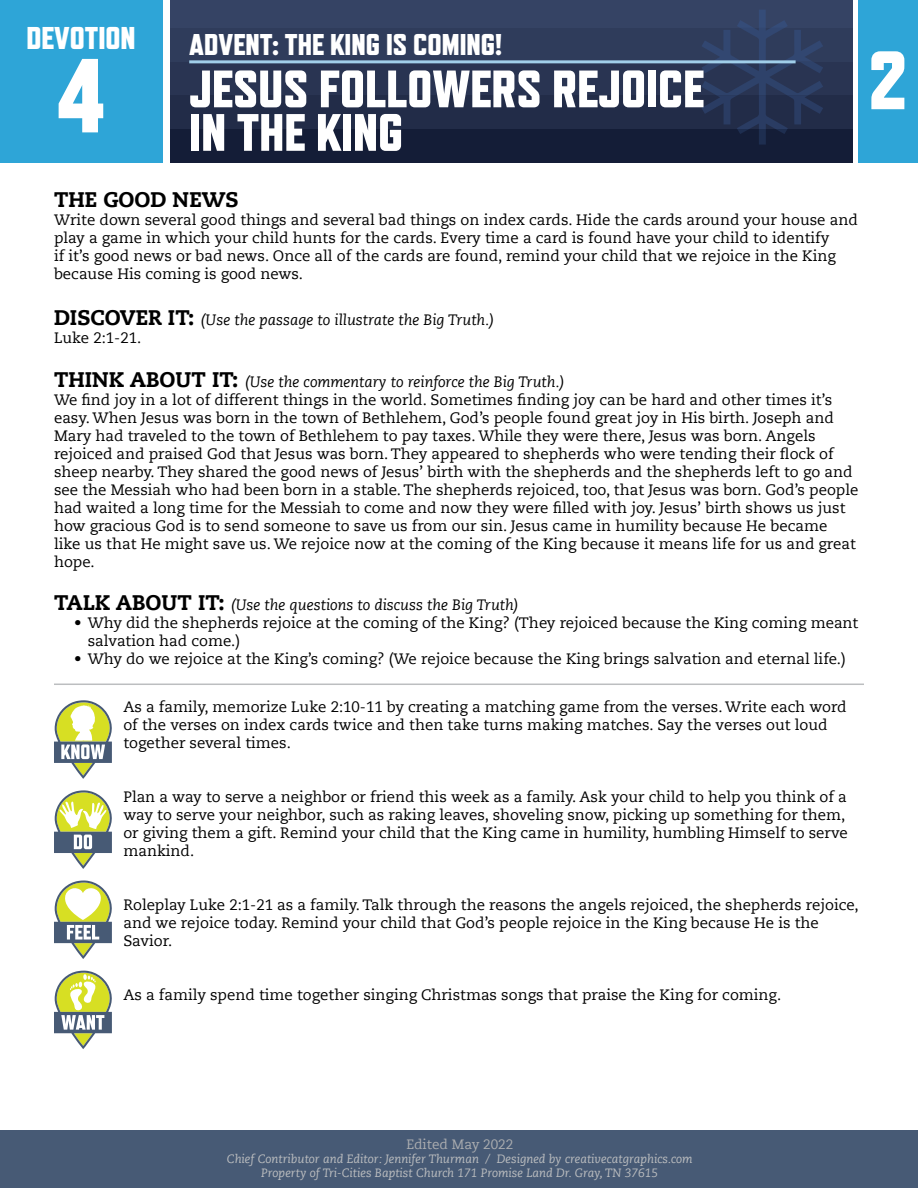
<style>
.page{position:relative;width:918px;height:1188px;background:#fff}
.page>*{position:absolute;margin:0;border:0;box-sizing:border-box;transform-origin:0 0}
.t1{font:800 52.5px/43.5px "Refrigerator Deluxe";color:#fff}
.t2{font:800 31.5px "Refrigerator Deluxe";color:#fff}
.t3{font:800 30px "Refrigerator Deluxe";color:#fff}
.t4{font:800 21px "Caecilia LT Std";color:#000}
.t5{font:15px/18px "Caecilia LT Std";color:#000}
.t6{font:italic 15px/18px "Caecilia LT Std";color:#000}
.t7{font:13.5px "Caecilia LT Std";color:#abadb0}
.t8{font:italic 12px/14.4px "Caecilia LT Std";color:#bcbec0;text-align:center}
.s1{font-weight:800;font-style:normal;font-size:21px}
.s2{font-style:normal}
.s3{font-weight:800;font-size:21px}
.s4{font-style:italic}
</style>
<div class="page">
<div style="left:0;top:0;width:163px;height:163px;background:#2ea5d7"></div>
<div style="left:170px;top:0;width:682px;height:163px;background:#141d37"></div>
<div style="left:170px;top:95px;width:682px;height:34px;background:#222c48"></div>
<div style="left:170px;top:62px;width:682px;height:33px;background:#293452"></div>
<div style="left:170px;top:28px;width:682px;height:34px;background:#2f3c5b"></div>
<div style="left:170px;top:0;width:682px;height:28px;background:#354364"></div>
<svg style="left:701px;top:10px;width:122px;height:135px"></svg>
<hr style="left:189px;top:60px;width:607px;height:3px;background:#a0cee9">
<div style="left:858px;top:0;width:60px;height:163px;background:#2ea5d7"></div>
<svg style="left:871px;top:51px;width:33px;height:58px"></svg>
<hr style="left:54px;top:684px;width:810px;height:1px;background:#bcbec0">
<div style="left:1px;top:1130px;width:917px;height:58px;background:#475a75"></div>
<svg style="left:54px;top:700px;width:58px;height:79px"></svg>
<svg style="left:54px;top:790px;width:58px;height:79px"></svg>
<svg style="left:54px;top:971px;width:58px;height:78px"></svg>
<svg style="left:54px;top:881px;width:58px;height:78px"></svg>
<h2 class="t2" style="left:27px;top:19px;width:111px">DEVOTION</h2>
<h3 class="t3" style="left:189px;top:26px;width:314px">ADVENT: THE KING IS COMING!</h3>
<h1 class="t1" style="left:55px;top:67px;width:650px;text-indent:134px">JESUS FOLLOWERS REJOICE<br><sup>4</sup> IN THE KING</h1>
<h3 class="t4" style="left:54px;top:186px;width:186px">THE GOOD NEWS</h3>
<p class="t5" style="left:54px;top:211px;width:805px">Write down several good things and several bad things on index cards. Hide the cards around your house and play a game in which your child hunts for the cards. Every time a card is found have your child to identify<br>if it’s good news or bad news. Once all of the cards are found, remind your child that we rejoice in the King because His coming is good news.</p>
<p class="t6" style="left:54px;top:311px;width:442px"><span class="s1">DISCOVER IT:</span> (Use the passage to illustrate the Big Truth.)<br><span class="s2">Luke 2:1-21.</span></p>
<p class="t5" style="left:54px;top:373px;width:806px"><span class="s3">THINK ABOUT IT:</span> <span class="s4">(Use the commentary to reinforce the Big Truth.)<br></span>We find joy in a lot of different things in the world. Sometimes finding joy can be hard and other times it’s easy. When Jesus was born in the town of Bethlehem, God’s people found great joy in His birth. Joseph and Mary had traveled to the town of Bethlehem to pay taxes. While they were there, Jesus was born. Angels rejoiced and praised God that Jesus was born. They appeared to shepherds who were tending their flock of sheep nearby. They shared the good news of Jesus’ birth with the shepherds and the shepherds left to go and see the Messiah who had been born in a stable. The shepherds rejoiced, too, that Jesus was born. God’s people had waited a long time for the Messiah to come and now they were filled with joy. Jesus’ birth shows us just how gracious God is to send someone to save us from our sin. Jesus came in humility because He became<br>like us that He might save us. We rejoice now at the coming of the King because it means life for us and great hope.</p>
<p class="t6" style="left:54px;top:596px;width:466px"><span class="s1">TALK ABOUT IT:</span> (Use the questions to discuss the Big Truth)</p>
<p class="t5" style="left:88px;top:614px;width:772px;text-indent:-13px">• Why did the shepherds rejoice at the coming of the King? (They rejoiced because the King coming meant salvation had come.)</p>
<p class="t5" style="left:74px;top:650px;width:773px">• Why do we rejoice at the King’s coming? (We rejoice because the King brings salvation and eternal life.)</p>
<p class="t5" style="left:123px;top:698px;width:725px">As a family, memorize Luke 2:10-11 by creating a matching game from the verses. Write each word of the verses on index cards twice and then take turns making matches. Say the verses out loud together several times.</p>
<p class="t5" style="left:123px;top:788px;width:726px">Plan a way to serve a neighbor or friend this week as a family. Ask your child to help you think of a way to serve your neighbor, such as raking leaves, shoveling snow, picking up something for them, or giving them a gift. Remind your child that the King came in humility, humbling Himself to serve mankind.</p>
<p class="t5" style="left:123px;top:896px;width:737px">Roleplay Luke 2:1-21 as a family. Talk through the reasons the angels rejoiced, the shepherds rejoice, and we rejoice today. Remind your child that God’s people rejoice in the King because He is the<br>Savior.</p>
<p class="t5" style="left:123px;top:986px;width:659px">As a family spend time together singing Christmas songs that praise the King for coming.</p>
<p class="t7" style="left:406px;top:1136px;width:108px">Edited May 2022</p>
<p class="t8" style="left:227px;top:1152px;width:467px">Chief Contributor and Editor: Jennifer Thurman / Designed by creativecatgraphics.com<br>Property of Tri-Cities Baptist Church 171 Promise Land Dr. Gray, TN 37615</p>
</div>
